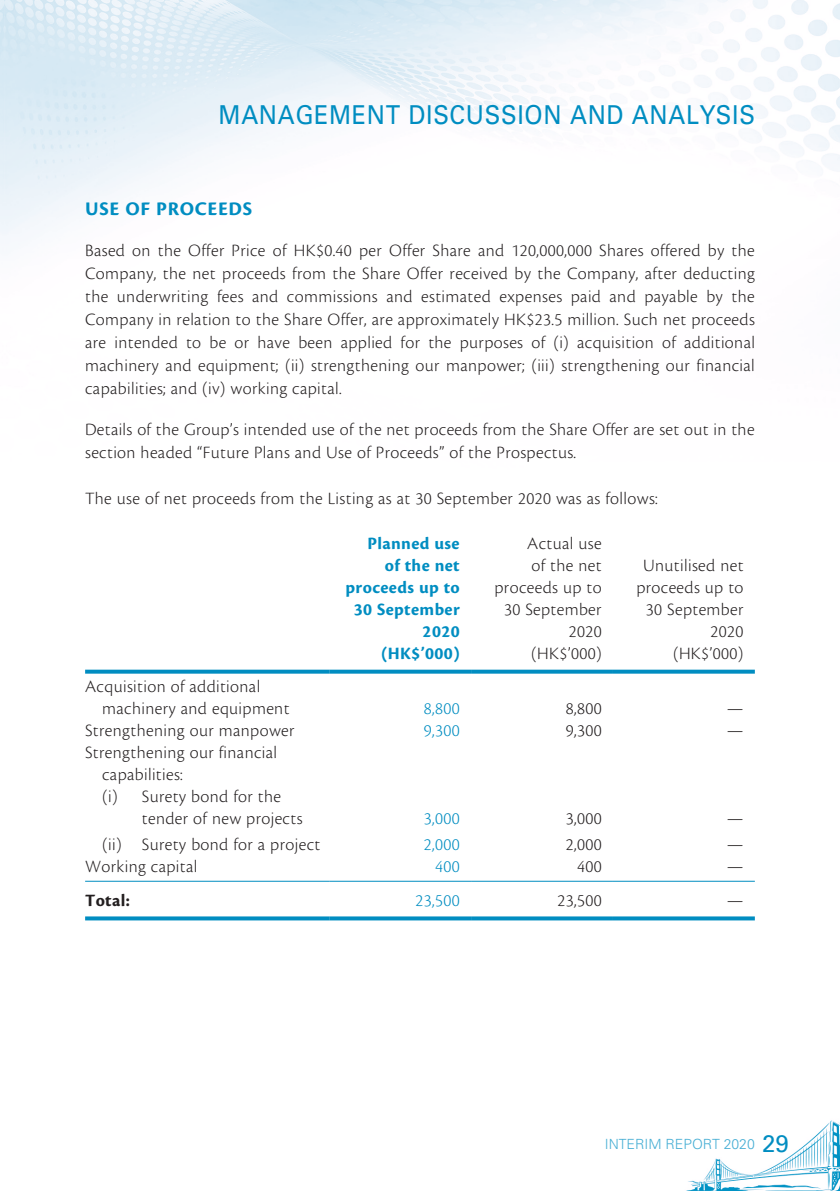
<style>
.page{position:relative;width:840px;height:1191px;background:#fff}
.page>*{position:absolute;margin:0;border:0;box-sizing:border-box;transform-origin:0 0}
.t1{font:26px "Univers LT Std";letter-spacing:.03em;color:#008dc1;scale:.9 1}
._01_H1{font:20px "Cronos Pro Bold Capt";letter-spacing:.035em;color:#008dc1}
._00_txt{font:300 18px/23px "Cronos Pro";letter-spacing:.02em;color:#231f20;text-align:justify}
._50_Table_txt{font:300 18px/22px "Cronos Pro";letter-spacing:.02em;color:#231f20}
._50_Table_txt-2{font:700 18px/22px "Cronos Pro";letter-spacing:.02em;color:#008dc1;text-align:center}
._50_Table_txt-3{font:300 18px "Cronos Pro";letter-spacing:.02em;color:#008dc1}
._50_Table_txt-4{font:700 18px "Cronos Pro";letter-spacing:.02em;color:#231f20}
.t2{font:300 14px "Univers LT Std";color:#46aed4}
.s1{font-weight:400;font-size:24px;color:#008dc1}
</style>
<div class="page">
<img style="left:0;top:0;width:839px;height:1191px">
<svg style="left:329px;top:673px;width:142px;height:243px"></svg>
<svg style="left:85px;top:669px;width:244px;height:4px"></svg>
<svg style="left:329px;top:669px;width:142px;height:4px"></svg>
<svg style="left:471px;top:669px;width:141px;height:4px"></svg>
<svg style="left:612px;top:669px;width:142px;height:4px"></svg>
<hr style="left:85px;top:880px;width:244px;height:1px;background:#008dc1">
<hr style="left:329px;top:880px;width:142px;height:1px;background:#008dc1">
<hr style="left:471px;top:880px;width:141px;height:1px;background:#008dc1">
<hr style="left:612px;top:880px;width:142px;height:1px;background:#008dc1">
<svg style="left:85px;top:916px;width:244px;height:4px"></svg>
<svg style="left:329px;top:916px;width:142px;height:4px"></svg>
<svg style="left:471px;top:916px;width:141px;height:4px"></svg>
<svg style="left:612px;top:916px;width:142px;height:4px"></svg>
<h1 class="t1" style="left:218px;top:99px;width:597px">MANAGEMENT DISCUSSION AND ANALYSIS</h1>
<p class="_01_H1" style="left:85px;top:197px;width:168px">USE OF PROCEEDS</p>
<p class="_00_txt" style="left:85px;top:239px;width:671px">Based on the Offer Price of HK$0.40 per Offer Share and 120,000,000 Shares offered by the Company, the net proceeds from the Share Offer received by the Company, after deducting the underwriting fees and commissions and estimated expenses paid and payable by the Company in relation to the Share Offer, are approximately HK$23.5 million. Such net proceeds are intended to be or have been applied for the purposes of (i) acquisition of additional machinery and equipment; (ii) strengthening our manpower; (iii) strengthening our financial capabilities; and (iv) working capital.</p>
<p class="_00_txt" style="left:85px;top:418px;width:670px">Details of the Group’s intended use of the net proceeds from the Share Offer are set out in the section headed “Future Plans and Use of Proceeds” of the Prospectus.</p>
<p class="_00_txt" style="left:85px;top:487px;width:574px">The use of net proceeds from the Listing as at 30 September 2020 was as follows:</p>
<p class="_50_Table_txt-2" style="left:367px;top:532px;width:94px">Planned use</p>
<p class="_50_Table_txt-2" style="left:385px;top:554px;width:76px">of the net</p>
<p class="_50_Table_txt-2" style="left:345px;top:576px;width:116px">proceeds up to<br>30 September</p>
<p class="_50_Table_txt-2" style="left:422px;top:620px;width:39px">2020</p>
<p class="_50_Table_txt" style="left:527px;top:532px;width:76px">Actual use</p>
<p class="_50_Table_txt" style="left:531px;top:554px;width:72px">of the net</p>
<p class="_50_Table_txt" style="left:494px;top:576px;width:109px;text-align:center">proceeds up to<br>30 September</p>
<p class="_50_Table_txt" style="left:568px;top:620px;width:34px">2020</p>
<p class="_50_Table_txt" style="left:636px;top:554px;width:109px;text-align:center">Unutilised net proceeds up to</p>
<p class="_50_Table_txt" style="left:645px;top:598px;width:99px">30 September</p>
<p class="_50_Table_txt" style="left:710px;top:620px;width:34px">2020</p>
<p class="_50_Table_txt" style="left:102px;top:675px;width:189px;text-indent:-17px">Acquisition of additional machinery and equipment</p>
<p class="_50_Table_txt-2" style="left:381px;top:642px;width:80px">(HK$’000)</p>
<p class="_50_Table_txt" style="left:531px;top:642px;width:72px">(HK$’000)</p>
<p class="_50_Table_txt" style="left:672px;top:642px;width:72px">(HK$’000)</p>
<p class="_50_Table_txt-3" style="left:423px;top:698px;width:37px">8,800</p>
<p class="_50_Table_txt" style="left:565px;top:697px;width:37px">8,800</p>
<p class="_50_Table_txt" style="left:726px;top:697px;width:18px">—</p>
<p class="_50_Table_txt" style="left:85px;top:719px;width:211px">Strengthening our manpower</p>
<p class="_50_Table_txt-3" style="left:423px;top:720px;width:37px">9,300</p>
<p class="_50_Table_txt" style="left:565px;top:719px;width:37px">9,300</p>
<p class="_50_Table_txt" style="left:726px;top:719px;width:18px">—</p>
<p class="_50_Table_txt" style="left:102px;top:741px;width:176px;text-indent:-17px">Strengthening our financial capabilities:</p>
<p class="_50_Table_txt" style="left:142px;top:785px;width:162px;text-indent:-40px">(i) Surety bond for the tender of new projects</p>
<p class="_50_Table_txt-3" style="left:423px;top:808px;width:37px">3,000</p>
<p class="_50_Table_txt" style="left:565px;top:807px;width:37px">3,000</p>
<p class="_50_Table_txt" style="left:726px;top:807px;width:18px">—</p>
<p class="_50_Table_txt" style="left:102px;top:833px;width:220px">(ii) Surety bond for a project</p>
<p class="_50_Table_txt-3" style="left:423px;top:834px;width:37px">2,000</p>
<p class="_50_Table_txt" style="left:565px;top:833px;width:37px">2,000</p>
<p class="_50_Table_txt" style="left:726px;top:833px;width:18px">—</p>
<p class="_50_Table_txt" style="left:85px;top:855px;width:114px">Working capital</p>
<p class="_50_Table_txt-3" style="left:435px;top:856px;width:26px">400</p>
<p class="_50_Table_txt" style="left:576px;top:855px;width:26px">400</p>
<p class="_50_Table_txt" style="left:726px;top:855px;width:18px">—</p>
<p class="_50_Table_txt-4" style="left:85px;top:889px;width:46px">Total:</p>
<p class="_50_Table_txt-3" style="left:415px;top:889px;width:46px">23,500</p>
<p class="_50_Table_txt" style="left:557px;top:889px;width:46px">23,500</p>
<p class="_50_Table_txt" style="left:726px;top:889px;width:18px">—</p>
<p class="t2" style="left:604px;top:1135px;width:185px">INTERIM REPORT 2020 <span class="s1">29</span></p>
</div>
